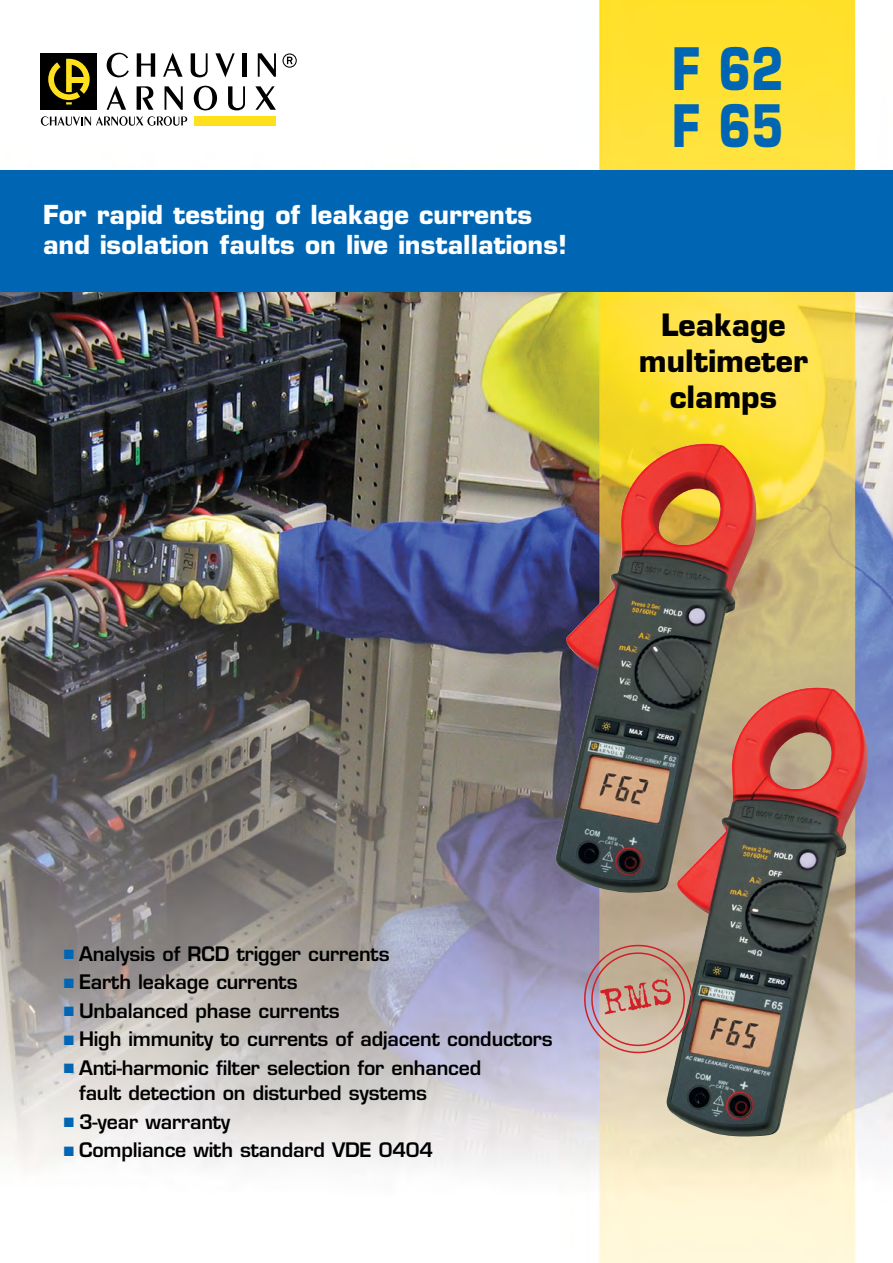
<style>
.page{position:relative;width:893px;height:1263px;background:#fff}
.page>*{position:absolute;margin:0;border:0;box-sizing:border-box;transform-origin:0 0}
.t1{font:700 57px/57px "Eurostile LT Std";color:#0066b3;scale:.8 1}
.t2{font:700 30px/36px "Eurostile LT Std";color:#000;text-align:center}
.t3{font:700 25.5px/30.6px "Eurostile LT Std";color:#fff}
.t4{font:600 19.5px/25.5px "Eurostile LT Std";letter-spacing:-.01em;color:#000}
.s1{color:#0066b3}
</style>
<div class="page">
<img style="left:0;top:0;width:893px;height:1263px">
<div style="left:0;top:170px;width:893px;height:121px;background:#0066b3"></div>
<img style="left:554px;top:443px;width:204px;height:450px">
<img style="left:665px;top:687px;width:204px;height:450px">
<div style="left:195px;top:116px;width:81px;height:10px;background:#ffe01c"></div>
<div style="left:41px;top:53px;width:56px;height:57px;background:#000"></div>
<svg style="left:48px;top:59px;width:42px;height:45px"></svg>
<svg style="left:107px;top:53px;width:22px;height:24px"></svg>
<svg style="left:137px;top:53px;width:18px;height:24px"></svg>
<svg style="left:163px;top:53px;width:20px;height:24px"></svg>
<svg style="left:191px;top:53px;width:17px;height:24px"></svg>
<svg style="left:215px;top:53px;width:20px;height:24px"></svg>
<hr style="left:243px;top:53px;width:4px;height:24px;background:#000">
<svg style="left:258px;top:53px;width:18px;height:24px"></svg>
<svg style="left:107px;top:86px;width:19px;height:24px"></svg>
<svg style="left:137px;top:86px;width:16px;height:24px"></svg>
<svg style="left:165px;top:86px;width:18px;height:24px"></svg>
<svg style="left:194px;top:86px;width:23px;height:24px"></svg>
<svg style="left:228px;top:86px;width:17px;height:24px"></svg>
<svg style="left:255px;top:86px;width:21px;height:24px"></svg>
<svg style="left:41px;top:116px;width:146px;height:10px"></svg>
<svg style="left:282px;top:53px;width:15px;height:15px"></svg>
<svg style="left:580px;top:941px;width:116px;height:116px;background:#bca498"></svg>
<h3 class="t3" style="left:43px;top:199px;width:525px">For rapid testing of leakage currents and isolation faults on live installations!</h3>
<h1 class="t1" style="left:672px;top:41px;width:141px">F 62<br>F 65</h1>
<h2 class="t2" style="left:639px;top:307px;width:171px">Leakage multimeter clamps</h2>
<p class="t4" style="left:64px;top:941px;width:327px"><span class="s1">■</span> Analysis of RCD trigger currents</p>
<p class="t4" style="left:64px;top:969px;width:235px"><span class="s1">■</span> Earth leakage currents</p>
<p class="t4" style="left:64px;top:998px;width:277px"><span class="s1">■</span> Unbalanced phase currents</p>
<p class="t4" style="left:64px;top:1026px;width:490px"><span class="s1">■</span> High immunity to currents of adjacent conductors</p>
<p class="t4" style="left:79px;top:1055px;width:404px;text-indent:-15px"><span class="s1">■</span> Anti-harmonic filter selection for enhanced fault detection on disturbed systems</p>
<p class="t4" style="left:64px;top:1109px;width:168px"><span class="s1">■</span> 3-year warranty</p>
<p class="t4" style="left:64px;top:1137px;width:371px"><span class="s1">■</span> Compliance with standard VDE 0404</p>
</div>
